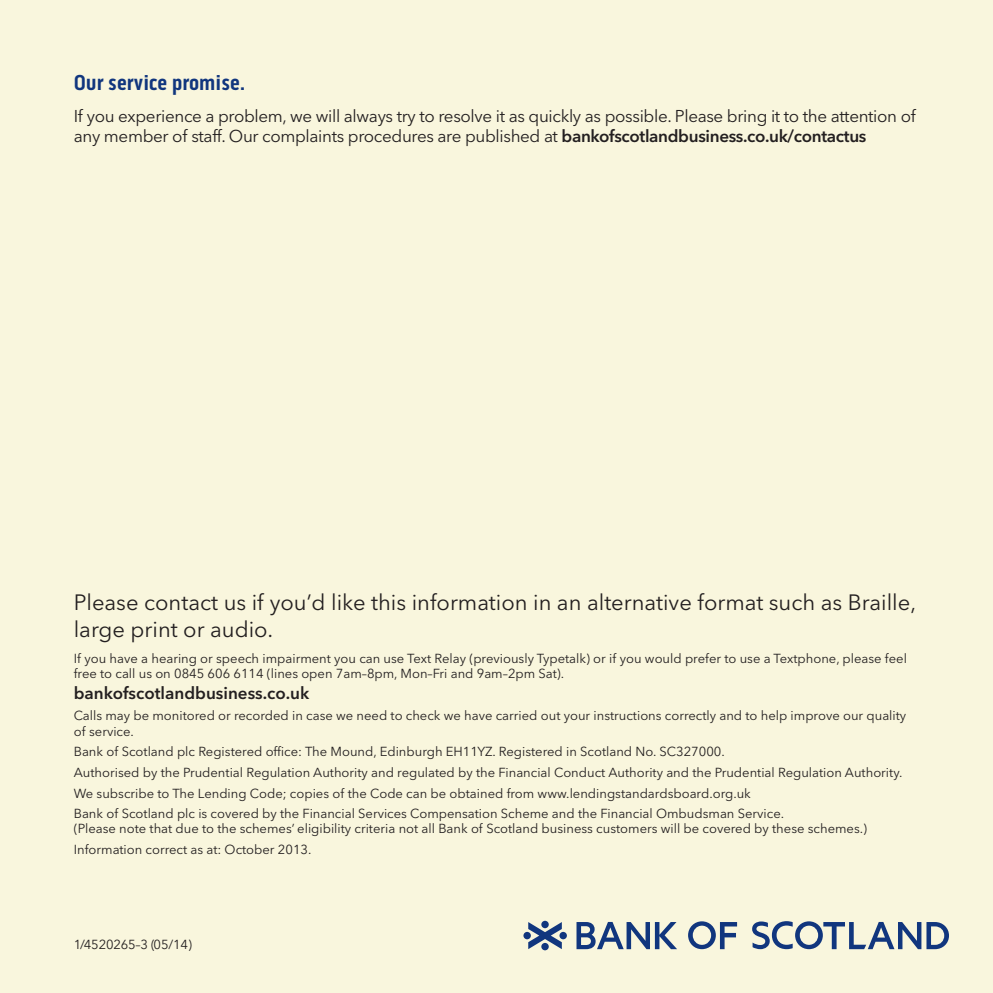
<style>
.page{position:relative;width:993px;height:993px;background:#fff}
.page>*{position:absolute;margin:0;border:0;box-sizing:border-box;transform-origin:0 0}
.t1{font:22px/26.4px "Avenir Next LT Pro";color:#231f20}
.t2{font:700 22px "Bo S Pill Gothic";color:#11367e}
.t3{font:17px/20.4px "Avenir Next LT Pro";letter-spacing:-.02em;color:#231f20}
.t4{font:600 17px "Avenir Next LT Pro";color:#231f20}
.Main_Body{font:13px/15px "Avenir Next LT Pro";color:#231f20}
.s1{font-weight:600}
</style>
<div class="page">
<div style="left:0;top:0;width:992px;height:992px;background:#f9f6dd"></div>
<svg style="left:576px;top:921px;width:101px;height:27px"></svg>
<svg style="left:688px;top:921px;width:48px;height:27px"></svg>
<svg style="left:752px;top:921px;width:196px;height:27px"></svg>
<div style="left:541px;top:942px;width:7px;height:8px;background:#11367e;border-radius:50%"></div>
<svg style="left:523px;top:931px;width:7px;height:7px"></svg>
<div style="left:559px;top:931px;width:7px;height:7px;background:#11367e;border-radius:50%"></div>
<svg style="left:528px;top:921px;width:33px;height:27px"></svg>
<p class="t2" style="left:74px;top:69px;width:173px">Our service promise.</p>
<p class="t3" style="left:74px;top:106px;width:843px">If you experience a problem, we will always try to resolve it as quickly as possible. Please bring it to the attention of any member of staff. Our complaints procedures are published at <span class="s1">bankofscotlandbusiness.co.uk/contactus</span></p>
<p class="t1" style="left:74px;top:589px;width:843px">Please contact us if you’d like this information in an alternative format such as Braille, large print or audio.</p>
<p class="Main_Body" style="left:74px;top:651px;width:834px">If you have a hearing or speech impairment you can use Text Relay (previously Typetalk) or if you would prefer to use a Textphone, please feel free to call us on 0845 606 6114 (lines open 7am–8pm, Mon–Fri and 9am–2pm Sat).</p>
<p class="t4" style="left:74px;top:682px;width:237px">bankofscotlandbusiness.co.uk</p>
<p class="Main_Body" style="left:74px;top:707px;width:833px;line-height:15.6px">Calls may be monitored or recorded in case we need to check we have carried out your instructions correctly and to help improve our quality of service.</p>
<p class="Main_Body" style="left:74px;top:744px;width:652px">Bank of Scotland plc Registered office: The Mound, Edinburgh EH11YZ. Registered in Scotland No. SC327000.</p>
<p class="Main_Body" style="left:74px;top:764px;width:830px">Authorised by the Prudential Regulation Authority and regulated by the Financial Conduct Authority and the Prudential Regulation Authority.</p>
<p class="Main_Body" style="left:74px;top:785px;width:678px">We subscribe to The Lending Code; copies of the Code can be obtained from www.lendingstandardsboard.org.uk</p>
<p class="Main_Body" style="left:74px;top:806px;width:794px">Bank of Scotland plc is covered by the Financial Services Compensation Scheme and the Financial Ombudsman Service.<br>(Please note that due to the schemes’ eligibility criteria not all Bank of Scotland business customers will be covered by these schemes.)</p>
<p class="Main_Body" style="left:74px;top:841px;width:239px">Information correct as at: October 2013.</p>
<p class="Main_Body" style="left:74px;top:936px;width:120px">1/4520265–3 (05/14)</p>
</div>
